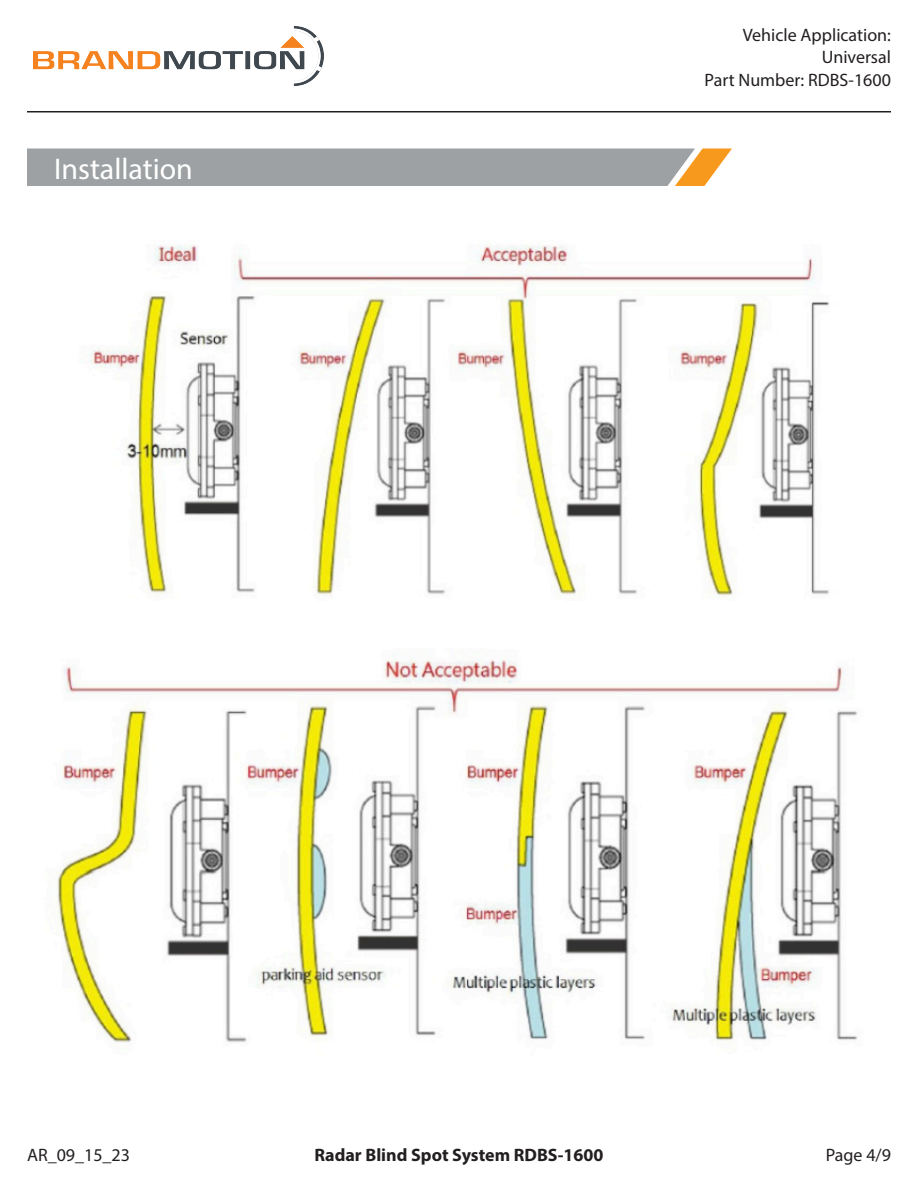
<style>
.page{position:relative;width:918px;height:1188px;background:#fff}
.page>*{position:absolute;margin:0;border:0;box-sizing:border-box;transform-origin:0 0}
.t1{font:30px "Myriad Pro";color:#fff}
.t2{font:18px/22.5px "Myriad Pro";color:#231f20;text-align:right}
.t3{font:700 18px "Myriad Pro";color:#231f20}
</style>
<div class="page">
<img style="left:33px;top:27px;width:290px;height:58px">
<hr style="left:27px;top:111px;width:864px;height:1px;background:#231f20">
<svg style="left:27px;top:148px;width:705px;height:38px"></svg>
<img style="left:55px;top:245px;width:803px;height:798px">
<p class="t1" style="left:54px;top:150px;width:140px">Installation</p>
<p class="t2" style="left:705px;top:23px;width:188px">Vehicle Application:<br>Universal<br>Part Number: RDBS-1600</p>
<p class="t2" style="left:27px;top:1143px;width:105px">AR_09_15_23</p>
<p class="t3" style="left:314px;top:1143px;width:291px">Radar Blind Spot System RDBS-1600</p>
<p class="t2" style="left:826px;top:1143px;width:67px">Page 4/9</p>
</div>
